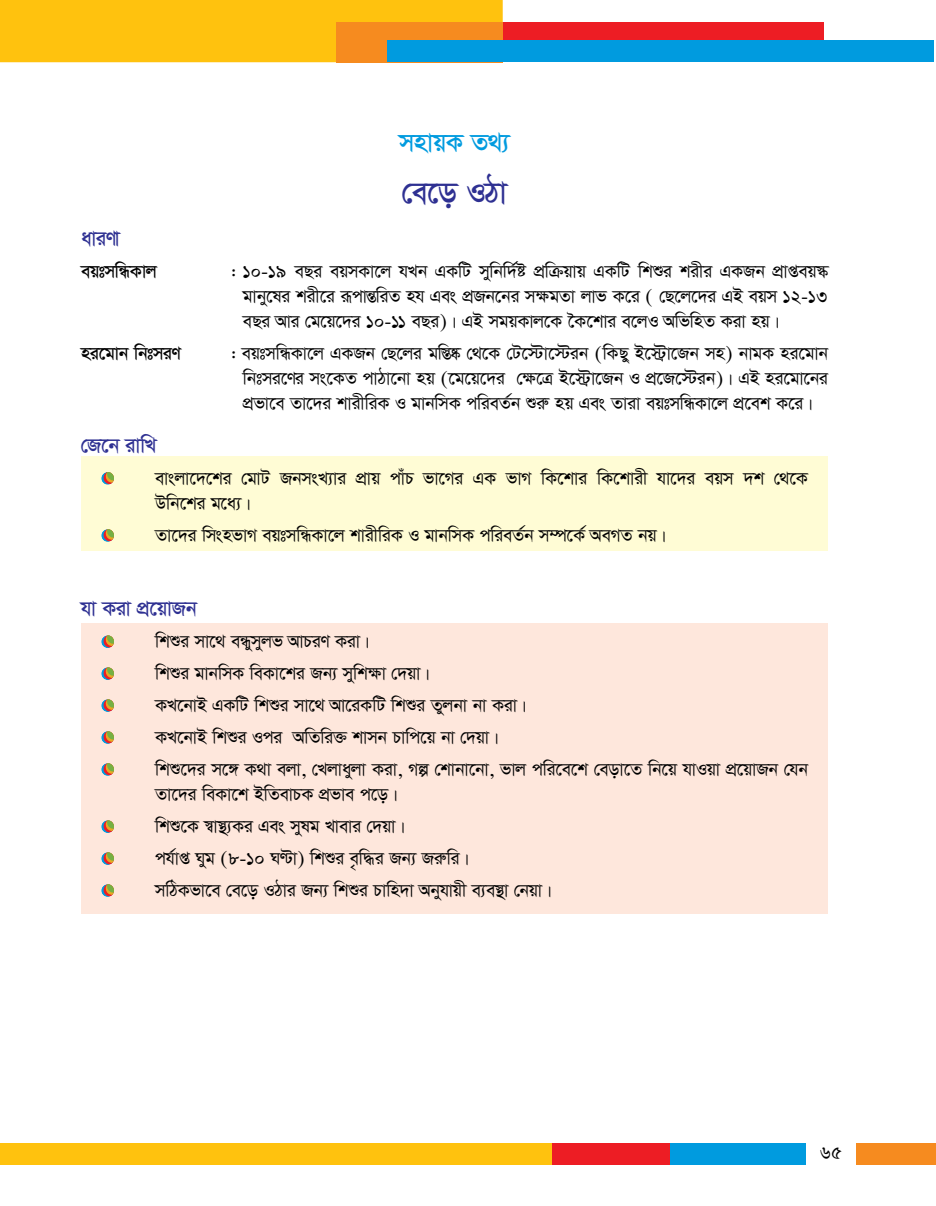
<style>
.page{position:relative;width:936px;height:1206px;background:#fff}
.page>*{position:absolute;margin:0;border:0;box-sizing:border-box;transform-origin:0 0}
.t1{font:700 36px "Sutonny MJ";color:#2e3092}
.t2{font:700 30px "Sutonny MJ";color:#009bdf}
.t3{font:700 24px "Sutonny MJ";color:#2e3092}
.t4{font:21px/32px "Sutonny MJ";color:#000}
.t5{font:700 21px "Sutonny MJ";color:#000}
</style>
<div class="page">
<div style="left:730px;top:1143px;width:206px;height:22px;background:#f68b1f"></div>
<div style="left:642px;top:1143px;width:206px;height:22px;background:#009bdf"></div>
<div style="left:464px;top:1143px;width:206px;height:22px;background:#ed1d24"></div>
<div style="left:0;top:1143px;width:552px;height:22px;background:#ffc20e"></div>
<div style="left:0;top:0;width:503px;height:62px;background:#ffc20e"></div>
<div style="left:503px;top:22px;width:320px;height:40px;background:#ed1d24"></div>
<div style="left:336px;top:22px;width:167px;height:40px;background:#f68b1f"></div>
<div style="left:388px;top:40px;width:546px;height:22px;background:#009bdf"></div>
<div style="left:806px;top:1136px;width:50px;height:32px;background:#fff"></div>
<div style="left:81px;top:457px;width:747px;height:94px;background:#fffcd5"></div>
<div style="left:81px;top:623px;width:747px;height:291px;background:#fee7dc"></div>
<svg style="left:101px;top:472px;width:13px;height:13px"></svg>
<svg style="left:103px;top:472px;width:11px;height:13px"></svg>
<svg style="left:101px;top:529px;width:13px;height:13px"></svg>
<svg style="left:103px;top:529px;width:11px;height:13px"></svg>
<svg style="left:101px;top:635px;width:13px;height:13px"></svg>
<svg style="left:103px;top:635px;width:11px;height:13px"></svg>
<svg style="left:101px;top:667px;width:13px;height:13px"></svg>
<svg style="left:103px;top:667px;width:11px;height:13px"></svg>
<svg style="left:101px;top:699px;width:13px;height:13px"></svg>
<svg style="left:103px;top:699px;width:11px;height:13px"></svg>
<svg style="left:101px;top:731px;width:13px;height:13px"></svg>
<svg style="left:103px;top:731px;width:11px;height:13px"></svg>
<svg style="left:101px;top:763px;width:13px;height:13px"></svg>
<svg style="left:103px;top:763px;width:11px;height:13px"></svg>
<svg style="left:101px;top:820px;width:13px;height:13px"></svg>
<svg style="left:103px;top:820px;width:11px;height:13px"></svg>
<svg style="left:101px;top:852px;width:13px;height:13px"></svg>
<svg style="left:103px;top:852px;width:11px;height:13px"></svg>
<svg style="left:101px;top:884px;width:13px;height:13px"></svg>
<svg style="left:103px;top:884px;width:11px;height:13px"></svg>
<h2 class="t2" style="left:399px;top:126px;width:112px">MNVQK Z_¨</h2>
<h1 class="t1" style="left:402px;top:172px;width:106px">†E‡O IVV</h1>
<p class="t3" style="left:81px;top:225px;width:40px">AVIYV</p>
<p class="t5" style="left:81px;top:260px;width:77px">EQTMWÜKVJ</p>
<p class="t4" style="left:243px;top:259px;width:587px;line-height:25.2px;text-align:justify;text-indent:-12px">: 10-19 EQI EQMKV‡J HLB GKWU MYWBW`©Ó CÖWΜQVQ GKWU WKÏI KIXI GKRB CÖVßEQ¯‹ GVBY‡LI KIX‡I IƑCVŠÍWIZ NH GES CÖRB‡BI M¶GZV JVF K‡I ( †Q‡J‡`I GB EQM 12-13<br>EQI AVI †G‡Q‡`I 10-11 EQI)| GB MGQKVJ‡K ‰K‡KVI E‡JI AWFWNZ KIV NQ|</p>
<p class="t5" style="left:81px;top:342px;width:101px">NI‡GVB WBTMIY</p>
<p class="t4" style="left:231px;top:342px;width:598px;line-height:25.2px;text-align:center">: EQTMWÜKV‡J GKRB †Q‡JI GW¯Í®‹ †_‡K †U‡÷V‡÷IB (WKQYB‡÷«V‡RB MN) BVGK NI‡GVB<br>WBTMI‡YI MS‡KZ CVVV‡BV NQ (‡G‡Q‡`I †¶‡Î B‡÷«V‡RB I CÖ‡R‡÷IB)| GB NI‡GV‡BI<br>CÖFV‡E ZV‡`I KVIXWIK I GVBWMK CWIEZ©B ÏIÆ NQ GES ZVIV EQTMWÜKV‡J CÖ‡EK K‡I|</p>
<p class="t3" style="left:81px;top:432px;width:77px">†R‡B IVWL</p>
<p class="t4" style="left:155px;top:466px;width:654px;line-height:25.2px">EVSJV‡`‡KI †GVU RBMSL¨VI CÖVQ CVUP FV‡MI GK FVM WK‡KVI WK‡KVIX HV‡`I EQM `K †_‡K<br>DWB‡KI G‡A¨|</p>
<p class="t4" style="left:155px;top:520px;width:513px">ZV‡`I WMSNFVM EQTMWÜKV‡J KVIXWIK I GVBWMK CWIEZ©B M¤Ú‡K©AEMZ BQ|</p>
<p class="t3" style="left:81px;top:595px;width:117px">HV KIV CÖ‡QVRB</p>
<p class="t4" style="left:155px;top:626px;width:654px">WKÏI MV‡_ EÜYMYJF AVPIY KIV|<br>WKÏI GVBWMK WEKV‡KI RB¨ MYWK¶V †`QV|<br>KL‡BVB GKWU WKÏI MV‡_ AV‡IKWU WKÏI ZYJBV BV KIV|<br>KL‡BVB WKÏI ICI AWZWI³ KVMB PVWC‡Q BV †`QV|<br>WKÏ‡`I M‡½ K_V EJV, †LJVAYJV KIV, MÍ †KVBV‡BV, FVJ CWI‡E‡K †EOV‡Z WB‡Q HVIQV CÖ‡QVRB †HB</p>
<p class="t4" style="left:155px;top:779px;width:398px">ZV‡`I WEKV‡K BWZEVPK CÖFVE C‡O|<br>WKÏ‡K ¯^V¯’¨KI GES MYLG LVEVI †`QV|<br>CH©Vß NYG (8-10 NÈV) WKÏI E…W×I RB¨ RIÆWI|<br>MWVKFV‡E †E‡O IVVI RB¨ WKÏI PVWN`V ABYHVQX E¨E¯’V †BQV|</p>
<p class="t4" style="left:820px;top:1138px;width:24px">65</p>
</div>
